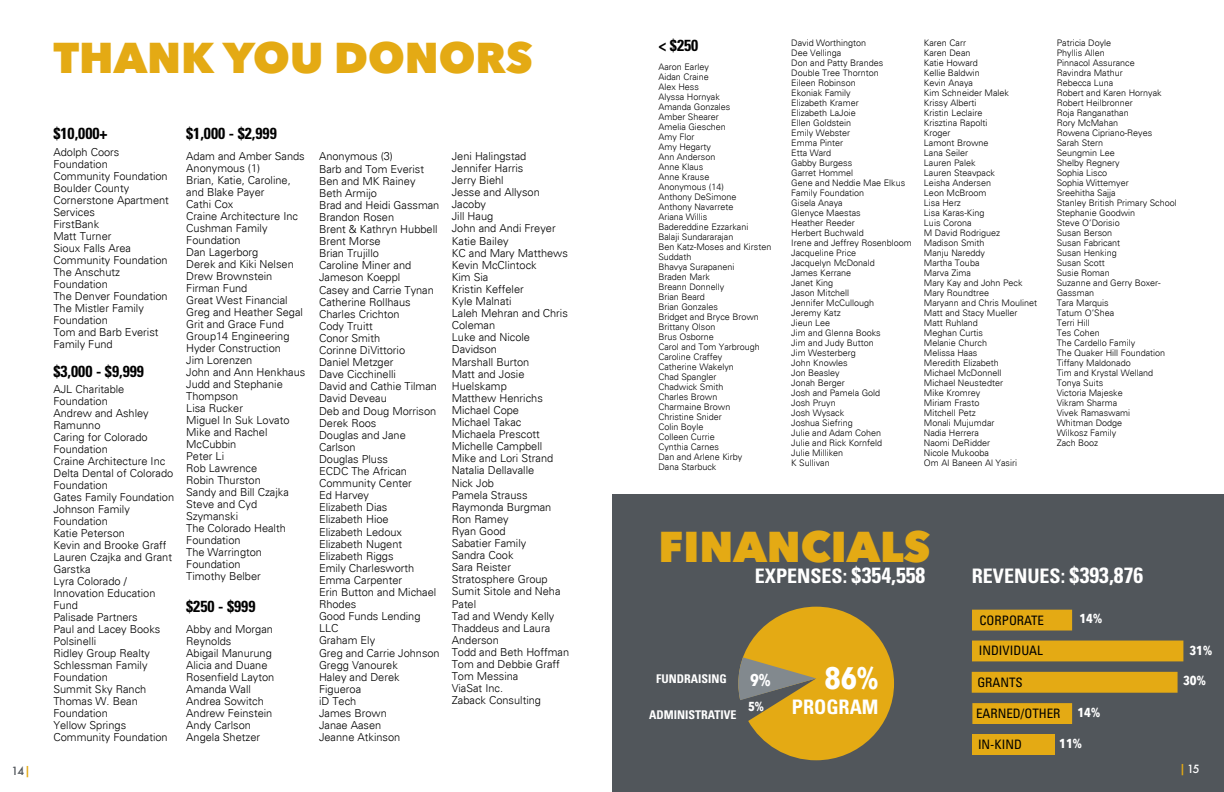
<style>
.page{position:relative;width:1224px;height:792px;background:#fff}
.page>*{position:absolute;margin:0;border:0;box-sizing:border-box;transform-origin:0 0}
.t1{font:800 43px "Avenir Next";color:#e4aa14}
.t2{font:700 31px "Avenir Next Condensed";color:#fff}
.t3{font:700 condensed 20px "Univers LT Std";color:#fff}
.t4{font:700 17px "Avenir Next Condensed";color:#fff}
.t5{font:700 condensed 16px "Univers LT Std";color:#000}
.t6{font:condensed 13px "Univers LT Std";color:#000}
.t7{font:700 13px "Avenir Next Condensed";color:#fff}
.t8{font:700 condensed 12px "Univers LT Std";color:#fff}
.t9{font:300 11px/12.1px "Univers";color:#000}
.t10{font:500 11px "Futura";color:#51565b}
.t11{font:500 11px "Futura";color:#fff}
.t12{font:300 9px/10px "Univers";color:#000}
.s1{font-size:12px;color:#e4aa14}
.s2{font-size:22px}
</style>
<div class="page">
<div style="left:612px;top:495px;width:612px;height:297px;background:#51565b"></div>
<div style="left:972px;top:641px;width:211px;height:20px;background:#e4aa14"></div>
<div style="left:972px;top:610px;width:100px;height:21px;background:#e4aa14;border:3px solid #e4aa14"></div>
<div style="left:972px;top:672px;width:206px;height:21px;background:#e4aa14;border:3px solid #e4aa14"></div>
<div style="left:972px;top:703px;width:100px;height:21px;background:#e4aa14;border:3px solid #e4aa14"></div>
<svg style="left:738px;top:607px;width:156px;height:153px"></svg>
<div style="left:972px;top:734px;width:82px;height:21px;background:#e4aa14"></div>
<p class="t10" style="left:11px;top:763px;width:21px">14<span class="s1">|</span></p>
<h1 class="t1" style="left:53px;top:31px;width:481px">THANK YOU DONORS</h1>
<h3 class="t5" style="left:53px;top:124px;width:56px">$10,000+</h3>
<p class="t9" style="left:53px;top:146px;width:117px">Adolph Coors<br>Foundation<br>Community Foundation<br>Boulder County<br>Cornerstone Apartment<br>Services<br>FirstBank<br>Matt Turner<br>Sioux Falls Area<br>Community Foundation<br>The Anschutz<br>Foundation<br>The Denver Foundation<br>The Mistler Family<br>Foundation<br>Tom and Barb Everist<br>Family Fund</p>
<h3 class="t5" style="left:53px;top:361px;width:92px">$3,000 - $9,999</h3>
<p class="t9" style="left:53px;top:383px;width:122px">AJL Charitable<br>Foundation<br>Andrew and Ashley<br>Ramunno<br>Caring for Colorado<br>Foundation<br>Craine Architecture Inc<br>Delta Dental of Colorado<br>Foundation<br>Gates Family Foundation<br>Johnson Family<br>Foundation<br>Katie Peterson<br>Kevin and Brooke Graff<br>Lauren Czajka and Grant<br>Garstka<br>Lyra Colorado /<br>Innovation Education<br>Fund<br>Palisade Partners<br>Paul and Lacey Books<br>Polsinelli<br>Ridley Group Realty<br>Schlessman Family<br>Foundation<br>Summit Sky Ranch<br>Thomas W. Bean<br>Foundation<br>Yellow Springs<br>Community Foundation</p>
<h3 class="t5" style="left:186px;top:124px;width:92px">$1,000 - $2,999</h3>
<p class="t9" style="left:186px;top:150px;width:121px">Adam and Amber Sands<br>Anonymous (1)<br>Brian, Katie, Caroline, and Blake Payer<br>Cathi Cox<br>Craine Architecture Inc<br>Cushman Family<br>Foundation<br>Dan Lagerborg<br>Derek and Kiki Nelsen<br>Drew Brownstein<br>Firman Fund<br>Great West Financial<br>Greg and Heather Segal<br>Grit and Grace Fund<br>Group14 Engineering<br>Hyder Construction<br>Jim Lorenzen<br>John and Ann Henkhaus<br>Judd and Stephanie<br>Thompson<br>Lisa Rucker<br>Miguel In Suk Lovato<br>Mike and Rachel<br>McCubbin<br>Peter Li<br>Rob Lawrence<br>Robin Thurston<br>Sandy and Bill Czajka<br>Steve and Cyd<br>Szymanski<br>The Colorado Health<br>Foundation<br>The Warrington<br>Foundation<br>Timothy Belber</p>
<h3 class="t5" style="left:186px;top:597px;width:71px">$250 - $999</h3>
<p class="t9" style="left:186px;top:623px;width:90px">Abby and Morgan<br>Reynolds<br>Abigail Manurung<br>Alicia and Duane<br>Rosenfield Layton<br>Amanda Wall<br>Andrea Sowitch<br>Andrew Feinstein<br>Andy Carlson<br>Angela Shetzer</p>
<p class="t9" style="left:319px;top:151px;width:122px">Anonymous (3)<br>Barb and Tom Everist<br>Ben and MK Rainey<br>Beth Armijo<br>Brad and Heidi Gassman<br>Brandon Rosen<br>Brent &amp; Kathryn Hubbell<br>Brent Morse<br>Brian Trujillo<br>Caroline Miner and<br>Jameson Koeppl<br>Casey and Carrie Tynan<br>Catherine Rollhaus<br>Charles Crichton<br>Cody Truitt<br>Conor Smith<br>Corinne DiVittorio<br>Daniel Metzger<br>Dave Cicchinelli<br>David and Cathie Tilman<br>David Deveau<br>Deb and Doug Morrison<br>Derek Roos<br>Douglas and Jane<br>Carlson<br>Douglas Pluss<br>ECDC The African<br>Community Center<br>Ed Harvey<br>Elizabeth Dias<br>Elizabeth Hioe<br>Elizabeth Ledoux<br>Elizabeth Nugent<br>Elizabeth Riggs<br>Emily Charlesworth<br>Emma Carpenter<br>Erin Button and Michael<br>Rhodes<br>Good Funds Lending<br>LLC<br>Graham Ely<br>Greg and Carrie Johnson<br>Gregg Vanourek<br>Haley and Derek<br>Figueroa<br>iD Tech<br>James Brown<br>Janae Aasen<br>Jeanne Atkinson</p>
<p class="t9" style="left:452px;top:150px;width:119px">Jeni Halingstad<br>Jennifer Harris<br>Jerry Biehl<br>Jesse and Allyson<br>Jacoby<br>Jill Haug<br>John and Andi Freyer<br>Katie Bailey<br>KC and Mary Matthews<br>Kevin McClintock<br>Kim Sia<br>Kristin Keffeler<br>Kyle Malnati<br>Laleh Mehran and Chris<br>Coleman<br>Luke and Nicole<br>Davidson<br>Marshall Burton<br>Matt and Josie<br>Huelskamp<br>Matthew Henrichs<br>Michael Cope<br>Michael Takac<br>Michaela Prescott<br>Michelle Campbell<br>Mike and Lori Strand<br>Natalia Dellavalle<br>Nick Job<br>Pamela Strauss<br>Raymonda Burgman<br>Ron Ramey<br>Ryan Good<br>Sabatier Family<br>Sandra Cook<br>Sara Reister<br>Stratosphere Group<br>Sumit Sitole and Neha<br>Patel<br>Tad and Wendy Kelly<br>Thaddeus and Laura<br>Anderson<br>Todd and Beth Hoffman<br>Tom and Debbie Graff<br>Tom Messina<br>ViaSat Inc.<br>Zaback Consulting</p>
<h3 class="t5" style="left:658px;top:36px;width:41px">&lt; $250</h3>
<p class="t12" style="left:658px;top:62px;width:115px">Aaron Earley<br>Aidan Craine<br>Alex Hess<br>Alyssa Hornyak<br>Amanda Gonzales<br>Amber Shearer<br>Amelia Gieschen<br>Amy Flor<br>Amy Hegarty<br>Ann Anderson<br>Anne Klaus<br>Anne Krause<br>Anonymous (14)<br>Anthony DeSimone<br>Anthony Navarrete<br>Ariana Willis<br>Badereddine Ezzarkani<br>Balaji Sundararajan<br>Ben Katz-Moses and Kirsten<br>Suddath<br>Bhavya Surapaneni<br>Braden Mark<br>Breann Donnelly<br>Brian Beard<br>Brian Gonzales<br>Bridget and Bryce Brown<br>Brittany Olson<br>Brus Osborne<br>Carol and Tom Yarbrough<br>Caroline Craffey<br>Catherine Wakelyn<br>Chad Spangler<br>Chadwick Smith<br>Charles Brown<br>Charmaine Brown<br>Christine Snider<br>Colin Boyle<br>Colleen Currie<br>Cynthia Carnes<br>Dan and Arlene Kirby<br>Dana Starbuck</p>
<p class="t12" style="left:791px;top:38px;width:122px">David Worthington<br>Dee Vellinga<br>Don and Patty Brandes<br>Double Tree Thornton<br>Eileen Robinson<br>Ekoniak Family<br>Elizabeth Kramer<br>Elizabeth LaJoie<br>Ellen Goldstein<br>Emily Webster<br>Emma Pinter<br>Etta Ward<br>Gabby Burgess<br>Garret Hommel<br>Gene and Neddie Mae Elkus<br>Family Foundation<br>Gisela Anaya<br>Glenyce Maestas<br>Heather Reeder<br>Herbert Buchwald<br>Irene and Jeffrey Rosenbloom<br>Jacqueline Price<br>Jacquelyn McDonald<br>James Kerrane<br>Janet King<br>Jason Mitchell<br>Jennifer McCullough<br>Jeremy Katz<br>Jieun Lee<br>Jim and Glenna Books<br>Jim and Judy Button<br>Jim Westerberg<br>John Knowles<br>Jon Beasley<br>Jonah Berger<br>Josh and Pamela Gold<br>Josh Pruyn<br>Josh Wysack<br>Joshua Siefring<br>Julie and Adam Cohen<br>Julie and Rick Kornfeld<br>Julie Milliken<br>K Sullivan</p>
<p class="t12" style="left:924px;top:38px;width:115px">Karen Carr<br>Karen Dean<br>Katie Howard<br>Kellie Baldwin<br>Kevin Anaya<br>Kim Schneider Malek<br>Krissy Alberti<br>Kristin Leclaire<br>Krisztina Rapolti<br>Kroger<br>Lamont Browne<br>Lana Seiler<br>Lauren Palek<br>Lauren Steavpack<br>Leisha Andersen<br>Leon McBroom<br>Lisa Herz<br>Lisa Karas-King<br>Luis Corona<br>M David Rodriguez<br>Madison Smith<br>Manju Nareddy<br>Martha Touba<br>Marva Zima<br>Mary Kay and John Peck<br>Mary Roundtree<br>Maryann and Chris Moulinet<br>Matt and Stacy Mueller<br>Matt Ruhland<br>Meghan Curtis<br>Melanie Church<br>Melissa Haas<br>Meredith Elizabeth<br>Michael McDonnell<br>Michael Neustedter<br>Mike Kromrey<br>Miriam Frasto<br>Mitchell Petz<br>Monali Mujumdar<br>Nadia Herrera<br>Naomi DeRidder<br>Nicole Mukooba<br>Om Al Baneen Al Yasiri</p>
<p class="t12" style="left:1057px;top:38px;width:122px">Patricia Doyle<br>Phyllis Allen<br>Pinnacol Assurance<br>Ravindra Mathur<br>Rebecca Luna<br>Robert and Karen Hornyak<br>Robert Heilbronner<br>Roja Ranganathan<br>Rory McMahan<br>Rowena Cipriano-Reyes<br>Sarah Stern<br>Seungmin Lee<br>Shelby Regnery<br>Sophia Lisco<br>Sophia Wittemyer<br>Sreehitha Sajja<br>Stanley British Primary School<br>Stephanie Goodwin<br>Steve O’Dorisio<br>Susan Berson<br>Susan Fabricant<br>Susan Henking<br>Susan Scott<br>Susie Roman<br>Suzanne and Gerry Boxer-<br>Gassman<br>Tara Marquis<br>Tatum O’Shea<br>Terri Hill<br>Tes Cohen<br>The Cardello Family<br>The Quaker Hill Foundation<br>Tiffany Maldonado<br>Tim and Krystal Welland<br>Tonya Suits<br>Victoria Majeske<br>Vikram Sharma<br>Vivek Ramaswami<br>Whitman Dodge<br>Wilkosz Family<br>Zach Booz</p>
<h1 class="t1" style="left:658px;top:520px;width:273px">FINANCIALS</h1>
<h3 class="t3" style="left:755px;top:564px;width:172px">EXPENSES: <span class="s2">$354,558</span></h3>
<h3 class="t3" style="left:972px;top:564px;width:173px">REVENUES: <span class="s2">$393,876</span></h3>
<p class="t8" style="left:656px;top:671px;width:72px">FUNDRAISING</p>
<p class="t8" style="left:649px;top:707px;width:89px">ADMINISTRATIVE</p>
<h3 class="t4" style="left:750px;top:669px;width:22px">9%</h3>
<h2 class="t2" style="left:824px;top:660px;width:56px">86%</h2>
<p class="t7" style="left:748px;top:698px;width:17px">5%</p>
<h3 class="t3" style="left:792px;top:695px;width:88px">PROGRAM</h3>
<p class="t6" style="left:979px;top:612px;width:66px">CORPORATE</p>
<p class="t6" style="left:979px;top:642px;width:66px">INDIVIDUAL</p>
<p class="t6" style="left:977px;top:674px;width:47px">GRANTS</p>
<p class="t6" style="left:976px;top:705px;width:86px">EARNED/OTHER</p>
<p class="t7" style="left:1079px;top:610px;width:24px">14%</p>
<p class="t7" style="left:1077px;top:705px;width:24px">14%</p>
<p class="t6" style="left:978px;top:736px;width:46px">IN-KIND</p>
<p class="t7" style="left:1059px;top:735px;width:24px">11%</p>
<p class="t7" style="left:1189px;top:642px;width:24px">31%</p>
<p class="t7" style="left:1183px;top:673px;width:24px">30%</p>
<p class="t11" style="left:1179px;top:761px;width:22px"><span class="s1">|</span>15</p>
</div>
